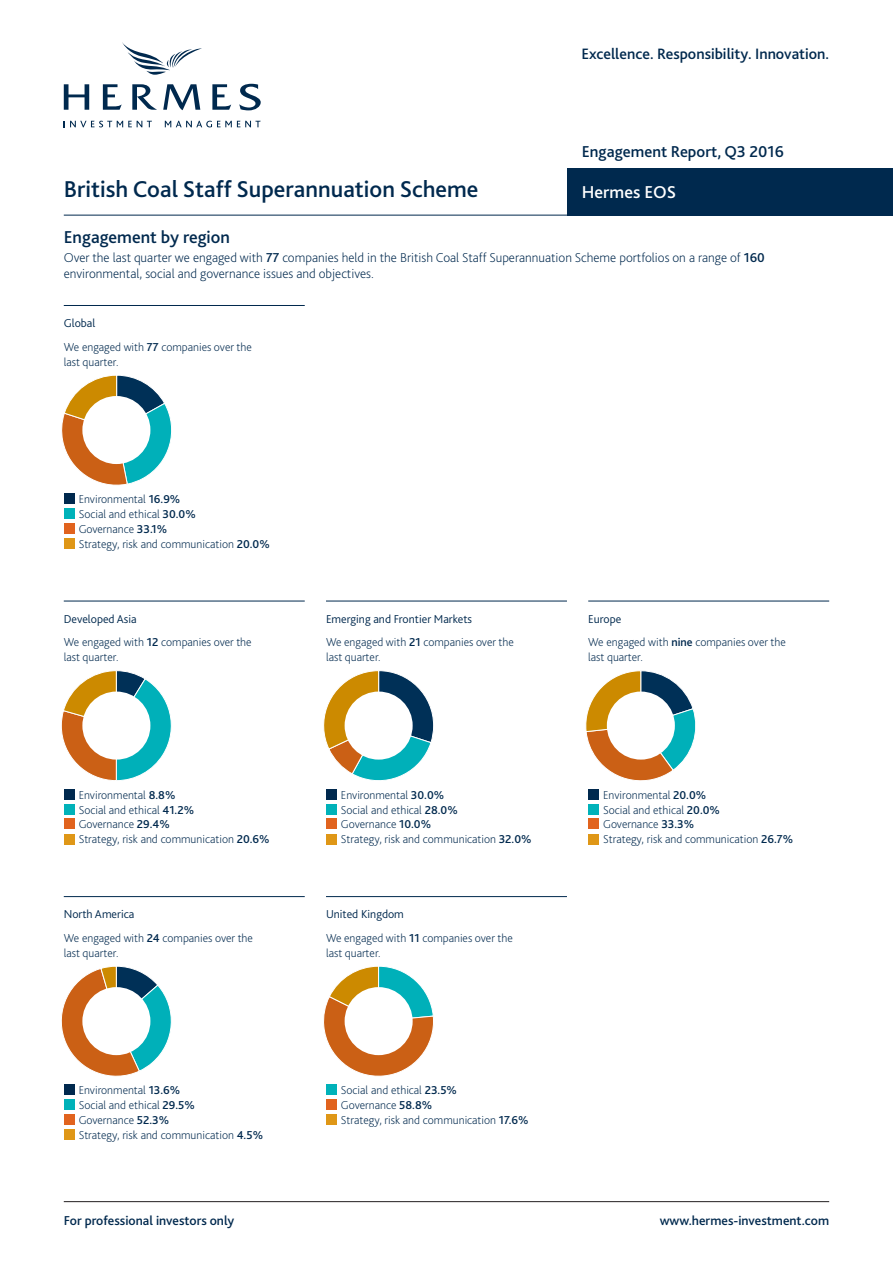
<style>
.page{position:relative;width:893px;height:1263px;background:#fff}
.page>*{position:absolute;margin:0;border:0;box-sizing:border-box;transform-origin:0 0}
.t1{font:500 24px "Bliss 2";color:#00294e}
.t2{font:500 18px "Bliss 2";color:#00294e}
.t3{font:500 18px "Bliss 2";color:#fff}
.t4{font:500 16.5px "Bliss 2";color:#00294e}
.t5{font:500 15.75px "Bliss 2";color:#00294e}
.t6{font:200 13.5px/16.5px "Bliss 2";color:#00294e}
.t7{font:500 13.5px "Bliss 2";color:#00294e}
.t8{font:200 12px/14.9px "Bliss 2";color:#00294e}
.s1{font-weight:500}
.s2{font-weight:300}
</style>
<div class="page">
<svg style="left:64px;top:84px;width:25px;height:26px"></svg>
<svg style="left:103px;top:84px;width:19px;height:26px"></svg>
<svg style="left:212px;top:84px;width:19px;height:26px"></svg>
<svg style="left:132px;top:84px;width:25px;height:26px"></svg>
<svg style="left:163px;top:84px;width:37px;height:26px"></svg>
<svg style="left:239px;top:84px;width:22px;height:26px"></svg>
<svg style="left:64px;top:121px;width:88px;height:6px"></svg>
<svg style="left:165px;top:121px;width:96px;height:6px"></svg>
<svg style="left:122px;top:42px;width:80px;height:33px"></svg>
<hr style="left:64px;top:215px;width:829px;height:1px;background:#00294e">
<div style="left:567px;top:168px;width:326px;height:47px;background:#00294e"></div>
<hr style="left:64px;top:1201px;width:765px;height:1px;background:#231f20">
<hr style="left:64px;top:305px;width:241px;height:1px;background:#00294e">
<hr style="left:588px;top:601px;width:241px;height:1px;background:#00294e">
<hr style="left:64px;top:601px;width:241px;height:1px;background:#00294e">
<hr style="left:64px;top:896px;width:241px;height:1px;background:#00294e">
<hr style="left:326px;top:601px;width:241px;height:1px;background:#00294e">
<hr style="left:326px;top:896px;width:241px;height:1px;background:#00294e">
<div style="left:64px;top:493px;width:10px;height:11px;background:#00294e"></div>
<div style="left:64px;top:508px;width:10px;height:11px;background:#00b2b9"></div>
<div style="left:64px;top:523px;width:10px;height:11px;background:#e1631e"></div>
<div style="left:64px;top:538px;width:10px;height:11px;background:#df9717"></div>
<div style="left:588px;top:789px;width:11px;height:10px;background:#00294e"></div>
<div style="left:588px;top:804px;width:11px;height:10px;background:#00b2b9"></div>
<div style="left:588px;top:819px;width:11px;height:10px;background:#e1631e"></div>
<div style="left:588px;top:834px;width:11px;height:10px;background:#df9717"></div>
<div style="left:64px;top:789px;width:10px;height:10px;background:#00294e"></div>
<div style="left:64px;top:804px;width:10px;height:10px;background:#00b2b9"></div>
<div style="left:64px;top:819px;width:10px;height:10px;background:#e1631e"></div>
<div style="left:64px;top:834px;width:10px;height:10px;background:#df9717"></div>
<div style="left:64px;top:1084px;width:10px;height:11px;background:#00294e"></div>
<div style="left:64px;top:1099px;width:10px;height:11px;background:#00b2b9"></div>
<div style="left:64px;top:1114px;width:10px;height:11px;background:#e1631e"></div>
<div style="left:64px;top:1129px;width:10px;height:11px;background:#df9717"></div>
<div style="left:326px;top:789px;width:10px;height:10px;background:#00294e"></div>
<div style="left:326px;top:804px;width:10px;height:10px;background:#00b2b9"></div>
<div style="left:326px;top:819px;width:10px;height:10px;background:#e1631e"></div>
<div style="left:326px;top:834px;width:10px;height:10px;background:#df9717"></div>
<div style="left:326px;top:1085px;width:10px;height:10px;background:#00b2b9"></div>
<div style="left:326px;top:1099px;width:10px;height:11px;background:#e1631e"></div>
<div style="left:326px;top:1114px;width:10px;height:11px;background:#df9717"></div>
<svg style="left:61px;top:375px;width:111px;height:111px"></svg>
<svg style="left:585px;top:670px;width:111px;height:111px"></svg>
<svg style="left:61px;top:671px;width:111px;height:110px"></svg>
<svg style="left:61px;top:966px;width:111px;height:111px"></svg>
<svg style="left:323px;top:671px;width:111px;height:110px"></svg>
<svg style="left:323px;top:966px;width:111px;height:111px"></svg>
<div style="left:82px;top:396px;width:68px;height:68px;background:#fff;border-radius:50%"></div>
<div style="left:82px;top:691px;width:68px;height:69px;background:#fff;border-radius:50%"></div>
<div style="left:82px;top:987px;width:68px;height:68px;background:#fff;border-radius:50%"></div>
<div style="left:345px;top:691px;width:68px;height:69px;background:#fff;border-radius:50%"></div>
<div style="left:345px;top:987px;width:68px;height:68px;background:#fff;border-radius:50%"></div>
<div style="left:607px;top:691px;width:68px;height:69px;background:#fff;border-radius:50%"></div>
<h1 class="t1" style="left:64px;top:174px;width:416px">British Coal Staff Superannuation Scheme</h1>
<h3 class="t5" style="left:581px;top:44px;width:249px">Excellence. Responsibility. Innovation.</h3>
<h3 class="t4" style="left:582px;top:142px;width:204px">Engagement Report, Q3 2016</h3>
<h2 class="t3" style="left:582px;top:180px;width:96px">Hermes EOS</h2>
<h2 class="t2" style="left:64px;top:226px;width:168px">Engagement by region</h2>
<p class="t6" style="left:64px;top:249px;width:702px">Over the last quarter we engaged with <span class="s1">77</span> companies held in the British Coal Staff Superannuation Scheme portfolios on a range of <span class="s1">160 </span>environmental, social and governance issues and objectives.</p>
<p class="t8" style="left:64px;top:311px;width:190px;line-height:23.5px"><span class="s2">Global<br></span>We engaged with <span class="s1">77</span> companies over the</p>
<p class="t8" style="left:64px;top:354px;width:56px">last quarter.</p>
<p class="t8" style="left:79px;top:492px;width:193px">Environmental <span class="s1">16.9%<br></span>Social and ethical <span class="s1">30.0%<br></span>Governance <span class="s1">33.1%<br></span>Strategy, risk and communication <span class="s1">20.0%</span></p>
<p class="t8" style="left:64px;top:607px;width:189px;line-height:23.5px"><span class="s2">Developed Asia<br></span>We engaged with <span class="s1">12</span> companies over the</p>
<p class="t8" style="left:64px;top:650px;width:56px">last quarter.</p>
<p class="t8" style="left:79px;top:787px;width:193px">Environmental <span class="s1">8.8%<br></span>Social and ethical <span class="s1">41.2%<br></span>Governance <span class="s1">29.4%<br></span>Strategy, risk and communication <span class="s1">20.6%</span></p>
<p class="t8" style="left:64px;top:902px;width:191px;line-height:23.5px"><span class="s2">North America<br></span>We engaged with <span class="s1">24</span> companies over the</p>
<p class="t8" style="left:64px;top:945px;width:56px">last quarter.</p>
<p class="t8" style="left:79px;top:1083px;width:186px">Environmental <span class="s1">13.6%<br></span>Social and ethical <span class="s1">29.5%<br></span>Governance <span class="s1">52.3%<br></span>Strategy, risk and communication <span class="s1">4.5%</span></p>
<p class="t8" style="left:326px;top:607px;width:189px;line-height:23.5px"><span class="s2">Emerging and Frontier Markets<br></span>We engaged with <span class="s1">21</span> companies over the</p>
<p class="t8" style="left:326px;top:650px;width:56px">last quarter.</p>
<p class="t8" style="left:341px;top:787px;width:192px">Environmental <span class="s1">30.0%<br></span>Social and ethical <span class="s1">28.0%<br></span>Governance <span class="s1">10.0%<br></span>Strategy, risk and communication <span class="s1">32.0%</span></p>
<p class="t8" style="left:326px;top:902px;width:188px;line-height:23.5px"><span class="s2">United Kingdom<br></span>We engaged with <span class="s1">11</span> companies over the</p>
<p class="t8" style="left:326px;top:945px;width:56px">last quarter.</p>
<p class="t8" style="left:341px;top:1083px;width:189px">Social and ethical <span class="s1">23.5%<br></span>Governance <span class="s1">58.8%<br></span>Strategy, risk and communication <span class="s1">17.6%</span></p>
<p class="t8" style="left:588px;top:607px;width:199px;line-height:23.5px"><span class="s2">Europe<br></span>We engaged with <span class="s1">nine</span> companies over the</p>
<p class="t8" style="left:588px;top:650px;width:56px">last quarter.</p>
<p class="t8" style="left:603px;top:787px;width:192px">Environmental <span class="s1">20.0%<br></span>Social and ethical <span class="s1">20.0%<br></span>Governance <span class="s1">33.3%<br></span>Strategy, risk and communication <span class="s1">26.7%</span></p>
<p class="t7" style="left:64px;top:1212px;width:172px">For professional investors only</p>
<p class="t7" style="left:660px;top:1212px;width:171px">www.hermes-investment.com</p>
</div>
